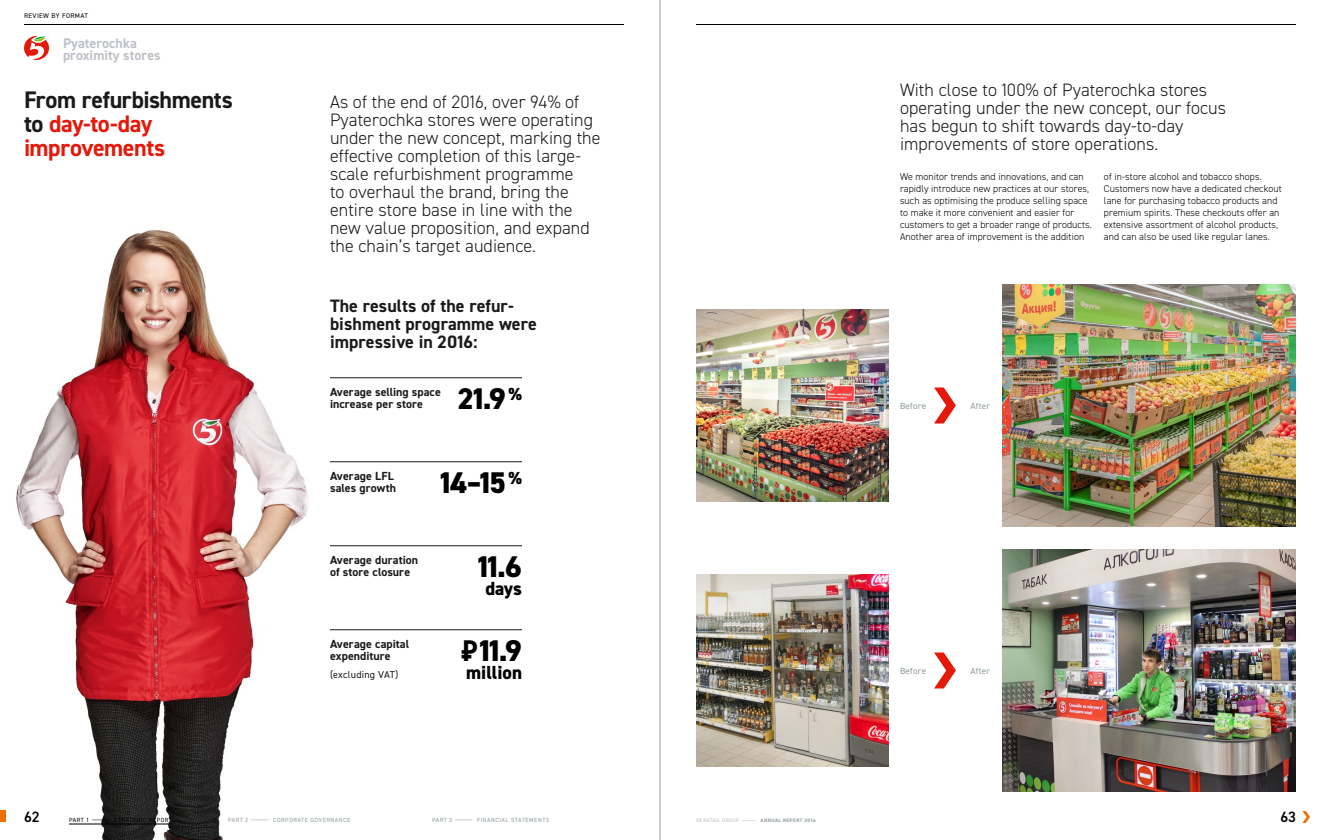
<style>
.page{position:relative;width:1320px;height:840px;background:#fff}
.page>*{position:absolute;margin:0;border:0;box-sizing:border-box;transform-origin:0 0}
.t1{font:800 30px "DIN2014";letter-spacing:-.025em;color:#000}
.t2{font:700 24px/24px "DIN2014";letter-spacing:-.015em;color:#e4190a}
.t3{font:800 19px "DIN2014";color:#000}
.t4{font:300 18px/18px "DIN2014";letter-spacing:.005em;color:#181a1b}
.t5{font:700 18px/18px "DIN2014";letter-spacing:.005em;color:#181a1b}
.t6{font:600 15px "DIN2014";color:#000}
.t7{font:700 14px/12px "DIN2014";letter-spacing:.005em;color:#bec2c7}
.t8{font:700 11.8px/12px "DIN2014";letter-spacing:.005em;color:#181a1b}
.t9{font:300 10px/12px "DIN2014";letter-spacing:.01em;color:#000}
.t10{font:10px "DIN2014";letter-spacing:.02em;color:#181a1b}
.t11{font:9px "DIN2014";letter-spacing:.03em;color:#909a9f}
.t12{font:6.7px "DIN2014";letter-spacing:.05em;color:#000}
.t13{font:6px "DIN2014";letter-spacing:.08em;color:#909a9f}
.t14{font:6px "DIN2014";letter-spacing:.08em;color:#000}
.t15{font:700 5px "DIN2014";letter-spacing:.08em;color:#909a9f}
.s1{color:#181a1b}
.s2{font-weight:700}
.s3{font-weight:300}
</style>
<div class="page">
<img style="left:16px;top:230px;width:355px;height:610px">
<svg style="left:24px;top:36px;width:25px;height:24px"></svg>
<hr style="left:330px;top:546px;width:192px;height:1px;background:#181a1b">
<hr style="left:330px;top:630px;width:192px;height:1px;background:#181a1b">
<hr style="left:330px;top:378px;width:192px;height:1px;background:#181a1b">
<hr style="left:330px;top:462px;width:192px;height:1px;background:#181a1b">
<hr style="left:696px;top:24px;width:600px;height:1px;background:#000">
<hr style="left:24px;top:24px;width:600px;height:1px;background:#000">
<img style="left:696px;top:574px;width:192px;height:192px">
<img style="left:696px;top:310px;width:192px;height:191px">
<img style="left:1002px;top:284px;width:294px;height:243px">
<img style="left:1002px;top:549px;width:294px;height:243px">
<svg style="left:934px;top:388px;width:22px;height:36px"></svg>
<svg style="left:934px;top:652px;width:22px;height:36px"></svg>
<svg style="left:1302px;top:811px;width:8px;height:12px"></svg>
<div style="left:0;top:810px;width:6px;height:12px;background:#ee7100"></div>
<hr style="left:660px;top:0;width:1px;height:840px;background:#909a9f">
<hr style="left:69px;top:824px;width:103px;height:1px;background:#000">
<p class="t12" style="left:24px;top:12px;width:66px">REVIEW BY FORMAT</p>
<h3 class="t7" style="left:63px;top:37px;width:99px">Pyaterochka proximity stores</h3>
<h2 class="t2" style="left:24px;top:87px;width:210px"><span class="s1">From refurbishments to</span> day-to-day improvements</h2>
<p class="t4" style="left:330px;top:93px;width:272px">As of the end of 2016, over 94% of Pyaterochka stores were operating under the new concept, marking the effective completion of this large&shy;scale refurbishment programme<br>to overhaul the brand, bring the entire store base in line with the new value proposition, and expand the chain’s target audience.</p>
<h3 class="t5" style="left:330px;top:297px;width:208px">The results of the refur&shy;bishment programme were impressive in 2016:</h3>
<p class="t8" style="left:330px;top:386px;width:112px">Average selling space increase per store</p>
<h1 class="t1" style="left:458px;top:379px;width:66px">21.9 <sup>%</sup></h1>
<p class="t8" style="left:330px;top:470px;width:68px">Average LFL sales growth</p>
<h1 class="t1" style="left:440px;top:463px;width:83px">14–15 <sup>%</sup></h1>
<p class="t8" style="left:330px;top:554px;width:90px">Average duration of store closure</p>
<p class="t8" style="left:330px;top:638px;width:81px">Average capital expenditure</p>
<p class="t10" style="left:330px;top:668px;width:70px">(excluding VAT)</p>
<h1 class="t1" style="left:478px;top:547px;width:46px">11.6</h1>
<h3 class="t3" style="left:485px;top:576px;width:38px">days</h3>
<h1 class="t1" style="left:461px;top:631px;width:62px"><span class="s2">₽</span>11.9</h1>
<h3 class="t3" style="left:466px;top:660px;width:57px">million</h3>
<h3 class="t4" style="left:900px;top:81px;width:328px">With close to 100% of Pyaterochka stores operating under the new concept, our focus has begun to shift towards day-to-day improvements of store operations.</h3>
<p class="t9" style="left:900px;top:171px;width:193px">We monitor trends and innovations, and can rapidly introduce new practices at our stores, such as optimising the produce selling space to make it more convenient and easier for customers to get a broader range of products.<br>Another area of improvement is the addition</p>
<p class="t9" style="left:1104px;top:171px;width:179px">of in-store alcohol and tobacco shops.<br>Customers now have a dedicated checkout lane for purchasing tobacco products and premium spirits. These checkouts offer an extensive assortment of alcohol products, and can also be used like regular lanes.</p>
<p class="t11" style="left:900px;top:400px;width:28px">Before</p>
<p class="t11" style="left:970px;top:400px;width:21px">After</p>
<p class="t11" style="left:900px;top:665px;width:28px">Before</p>
<p class="t11" style="left:970px;top:665px;width:21px">After</p>
<h3 class="t6" style="left:24px;top:807px;width:17px">62</h3>
<p class="t14" style="left:69px;top:816px;width:104px">PART 1 — STRATEGIC REPORT</p>
<p class="t13" style="left:228px;top:816px;width:124px">PART 2 — CORPORATE GOVERNANCE</p>
<p class="t13" style="left:432px;top:816px;width:119px">PART 3 — FINANCIAL STATEMENTS</p>
<p class="t15" style="left:696px;top:817px;width:121px"><span class="s3">X5 RETAIL GROUP —</span>ANNUAL REPORT 2016</p>
<h3 class="t6" style="left:1280px;top:807px;width:17px">63</h3>
</div>
